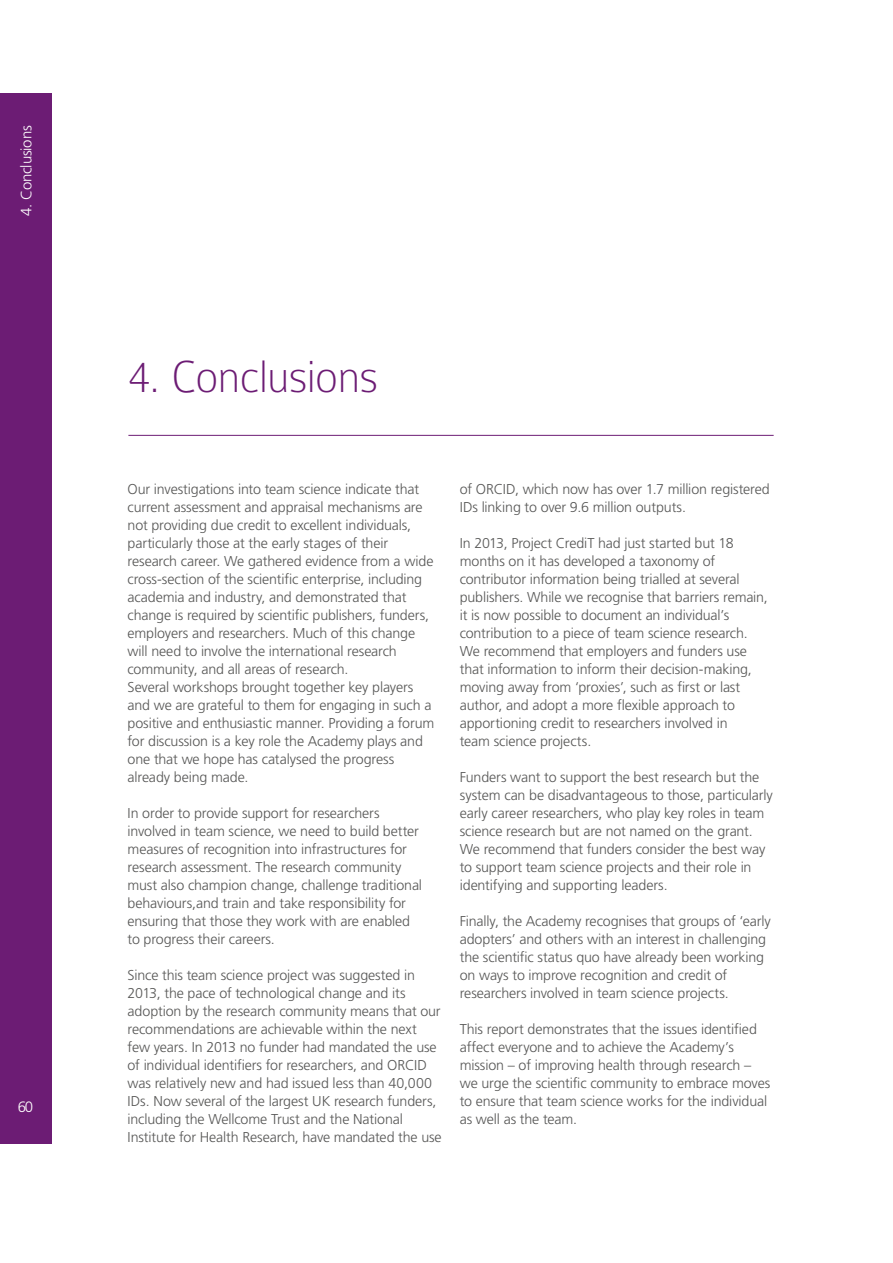
<style>
.page{position:relative;width:893px;height:1263px;background:#fff}
.page>*{position:absolute;margin:0;border:0;box-sizing:border-box;transform-origin:0 0}
.t1{font:100 48px "Colaborate";letter-spacing:-.015em;color:#6c1c74}
.t2{font:300 15px "Frutiger";letter-spacing:-.015em;color:#fff}
.t3{font:300 14.25px/18px "Frutiger";letter-spacing:-.01em;color:#575756}
</style>
<div class="page">
<div style="left:0;top:94px;width:51px;height:1050px;background:#6c1c74"></div>
<hr style="left:128px;top:435px;width:646px;height:1px;background:#6c1c74">
<p class="t2" style="left:18px;top:216px;width:92px;rotate:-90deg">4. Conclusions</p>
<p class="t2" style="left:18px;top:1098px;width:17px">60</p>
<h1 class="t1" style="left:128px;top:352px;width:252px">4. Conclusions</h1>
<p class="t3" style="left:128px;top:480px;width:308px">Our investigations into team science indicate that current assessment and appraisal mechanisms are not providing due credit to excellent individuals, particularly those at the early stages of their research career. We gathered evidence from a wide cross-section of the scientific enterprise, including academia and industry, and demonstrated that change is required by scientific publishers, funders, employers and researchers. Much of this change will need to involve the international research community, and all areas of research.<br>Several workshops brought together key players and we are grateful to them for engaging in such a positive and enthusiastic manner. Providing a forum for discussion is a key role the Academy plays and one that we hope has catalysed the progress already being made.</p>
<p class="t3" style="left:128px;top:804px;width:296px">In order to provide support for researchers involved in team science, we need to build better measures of recognition into infrastructures for research assessment. The research community must also champion change, challenge traditional behaviours,and train and take responsibility for ensuring that those they work with are enabled to progress their careers.</p>
<p class="t3" style="left:128px;top:966px;width:316px">Since this team science project was suggested in 2013, the pace of technological change and its adoption by the research community means that our recommendations are achievable within the next few years. In 2013 no funder had mandated the use of individual identifiers for researchers, and ORCID was relatively new and had issued less than 40,000<br>IDs. Now several of the largest UK research funders, including the Wellcome Trust and the National Institute for Health Research, have mandated the use</p>
<p class="t3" style="left:460px;top:480px;width:311px">of ORCID, which now has over 1.7 million registered<br>IDs linking to over 9.6 million outputs.</p>
<p class="t3" style="left:460px;top:534px;width:310px">In 2013, Project CrediT had just started but 18 months on it has developed a taxonomy of contributor information being trialled at several publishers. While we recognise that barriers remain, it is now possible to document an individual’s contribution to a piece of team science research.<br>We recommend that employers and funders use that information to inform their decision-making, moving away from ‘proxies’, such as first or last author, and adopt a more flexible approach to apportioning credit to researchers involved in<br>team science projects.</p>
<p class="t3" style="left:460px;top:768px;width:315px">Funders want to support the best research but the system can be disadvantageous to those, particularly early career researchers, who play key roles in team science research but are not named on the grant.<br>We recommend that funders consider the best way to support team science projects and their role in identifying and supporting leaders.</p>
<p class="t3" style="left:460px;top:912px;width:313px">Finally, the Academy recognises that groups of ‘early adopters’ and others with an interest in challenging the scientific status quo have already been working on ways to improve recognition and credit of researchers involved in team science projects.</p>
<p class="t3" style="left:460px;top:1020px;width:312px">This report demonstrates that the issues identified affect everyone and to achieve the Academy’s mission – of improving health through research – we urge the scientific community to embrace moves to ensure that team science works for the individual as well as the team.</p>
</div>
